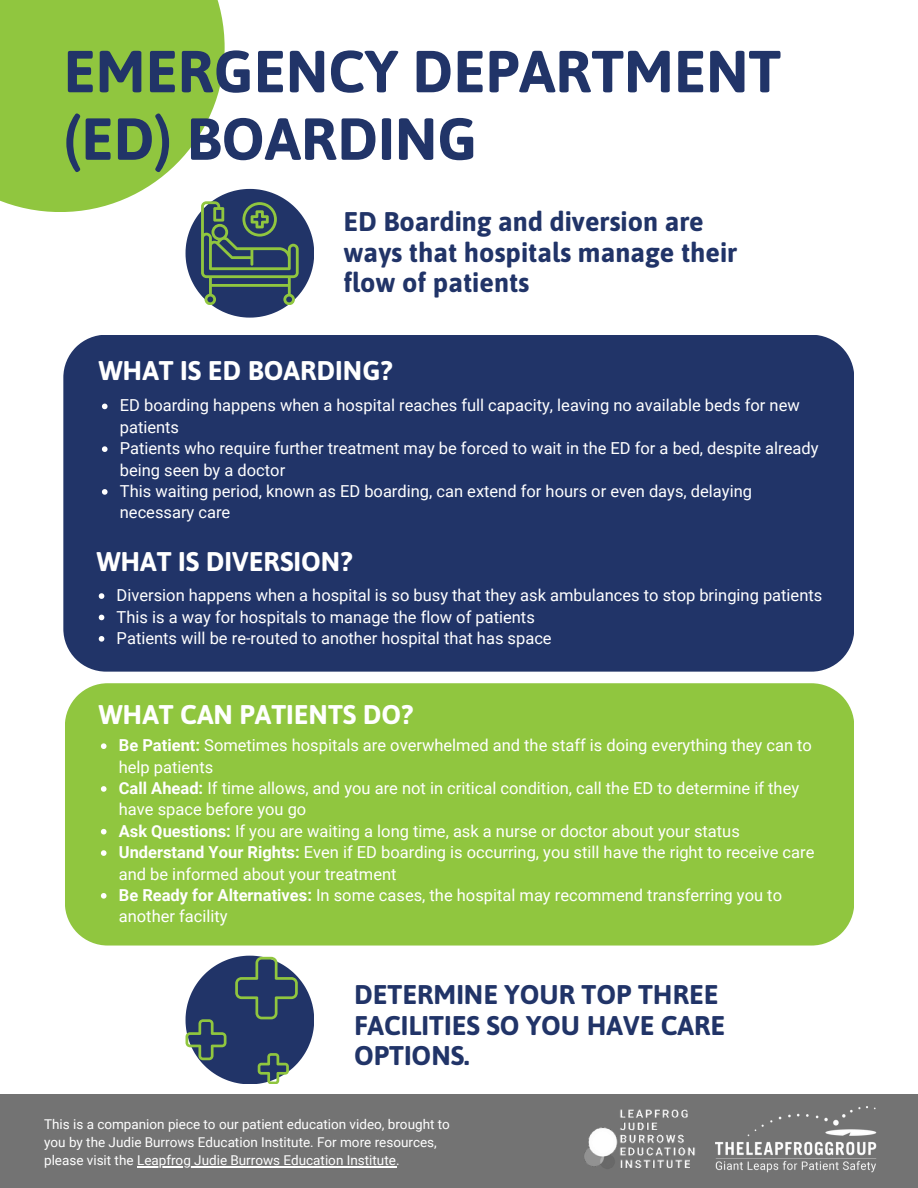
<style>
.page{position:relative;width:918px;height:1188px;background:#fff}
.page>*{position:absolute;margin:0;border:0;box-sizing:border-box;transform-origin:0 0}
.t1{font:700 59.1px/67.5px "Asap";color:#213468}
.t2{font:700 27px/30.3px "Asap";color:#213468}
.t3{font:700 27px "Asap";color:#fff}
.t4{font:16.5px/21.3px "Roboto";color:#fff}
.t5{font:13.5px/18px "Roboto";color:#fff}
.s1{font-weight:700}
</style>
<div class="page">
<div style="left:0;top:0;width:225px;height:212px;background:#90c63f"></div>
<div style="left:63px;top:335px;width:791px;height:337px;background:#213468"></div>
<div style="left:0;top:1094px;width:918px;height:94px;background:#737373"></div>
<img style="left:584px;top:1109px;width:111px;height:60px">
<img style="left:715px;top:1107px;width:162px;height:65px">
<div style="left:65px;top:683px;width:789px;height:263px;background:#90c63f"></div>
<svg style="left:186px;top:189px;width:128px;height:128px"></svg>
<svg style="left:186px;top:956px;width:128px;height:128px"></svg>
<hr style="left:137px;top:1166px;width:259px;height:1px;background:#fff">
<svg style="left:102px;top:404px;width:6px;height:5px"></svg>
<svg style="left:102px;top:446px;width:6px;height:6px"></svg>
<svg style="left:102px;top:489px;width:6px;height:6px"></svg>
<svg style="left:101px;top:743px;width:6px;height:6px"></svg>
<svg style="left:101px;top:786px;width:6px;height:6px"></svg>
<svg style="left:101px;top:829px;width:6px;height:6px"></svg>
<svg style="left:101px;top:850px;width:6px;height:6px"></svg>
<svg style="left:101px;top:893px;width:6px;height:6px"></svg>
<svg style="left:99px;top:593px;width:5px;height:6px"></svg>
<svg style="left:99px;top:615px;width:5px;height:5px"></svg>
<svg style="left:99px;top:636px;width:5px;height:6px"></svg>
<h1 class="t1" style="left:63px;top:37px;width:719px">EMERGENCY DEPARTMENT (ED) BOARDING</h1>
<p class="t2" style="left:343px;top:206px;width:395px">ED Boarding and diversion are ways that hospitals manage their flow of patients</p>
<h3 class="t3" style="left:99px;top:355px;width:295px">WHAT IS ED BOARDING?</h3>
<h2 class="t4" style="left:120px;top:395px;width:681px">ED boarding happens when a hospital reaches full capacity, leaving no available beds for new patients</h2>
<p class="t4" style="left:120px;top:438px;width:700px">Patients who require further treatment may be forced to wait in the ED for a bed, despite already being seen by a doctor</p>
<p class="t4" style="left:120px;top:481px;width:634px">This waiting period, known as ED boarding, can extend for hours or even days, delaying necessary care</p>
<p class="t3" style="left:97px;top:546px;width:257px">WHAT IS DIVERSION?</p>
<p class="t4" style="left:117px;top:585px;width:707px">Diversion happens when a hospital is so busy that they ask ambulances to stop bringing patients</p>
<p class="t4" style="left:117px;top:606px;width:420px">This is a way for hospitals to manage the flow of patients</p>
<p class="t4" style="left:117px;top:628px;width:437px">Patients will be re-routed to another hospital that has space</p>
<h2 class="t3" style="left:99px;top:699px;width:316px">WHAT CAN PATIENTS DO?</h2>
<p class="t4" style="left:119px;top:735px;width:695px"><span class="s1">Be Patient:</span> Sometimes hospitals are overwhelmed and the staff is doing everything they can to help patients</p>
<h2 class="t4" style="left:119px;top:778px;width:682px"><span class="s1">Call Ahead:</span> If time allows, and you are not in critical condition, call the ED to determine if they have space before you go</h2>
<p class="t4" style="left:119px;top:820px;width:623px"><span class="s1">Ask Questions:</span> If you are waiting a long time, ask a nurse or doctor about your status</p>
<p class="t4" style="left:119px;top:842px;width:697px"><span class="s1">Understand Your Rights:</span> Even if ED boarding is occurring, you still have the right to receive care and be informed about your treatment</p>
<p class="t4" style="left:119px;top:885px;width:665px"><span class="s1">Be Ready for Alternatives:</span> In some cases, the hospital may recommend transferring you to another facility</p>
<p class="t2" style="left:354px;top:979px;width:373px">DETERMINE YOUR TOP THREE<br>FACILITIES SO YOU HAVE CARE<br>OPTIONS.</p>
<p class="t5" style="left:44px;top:1116px;width:407px">This is a companion piece to our patient education video, brought to you by the Judie Burrows Education Institute. For more resources, please visit the Leapfrog Judie Burrows Education Institute.</p>
</div>
